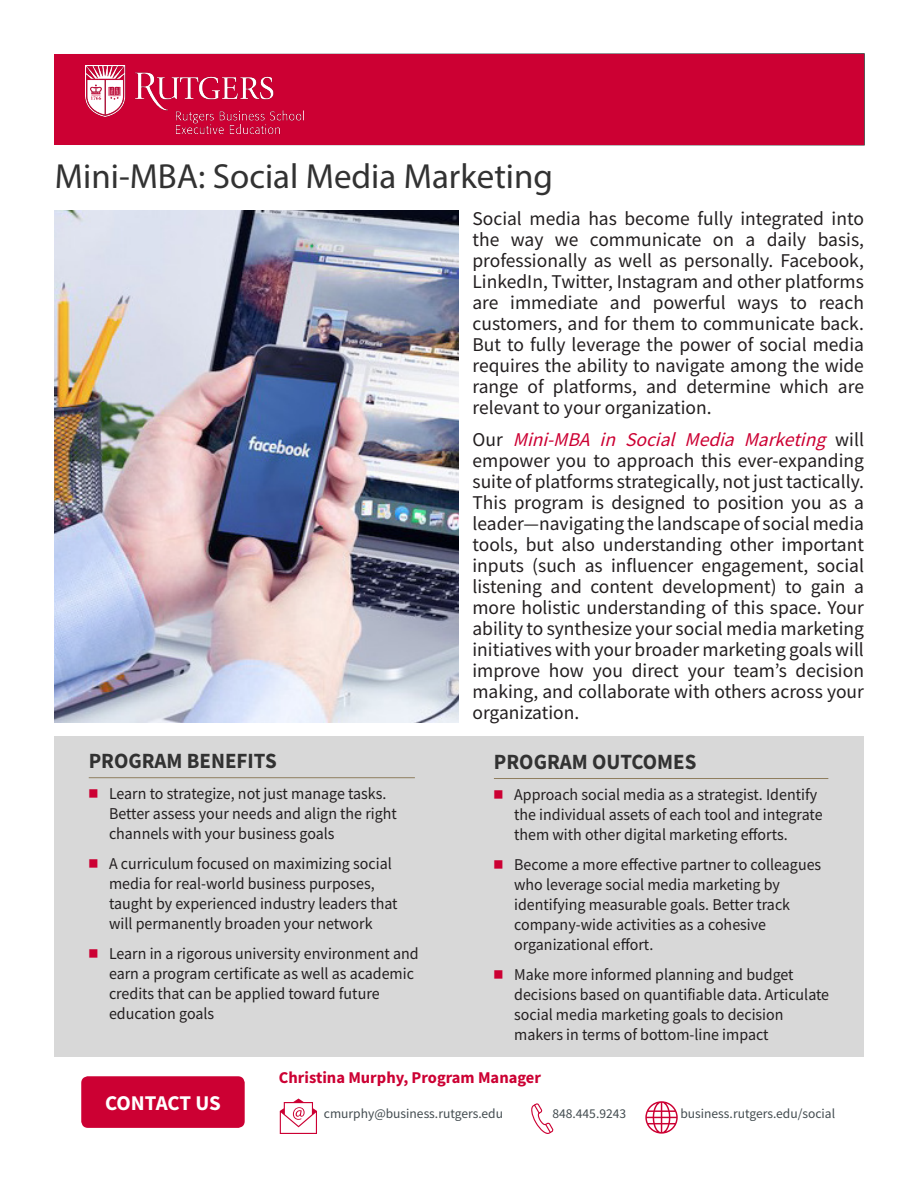
<style>
.page{position:relative;width:918px;height:1188px;background:#fff}
.page>*{position:absolute;margin:0;border:0;box-sizing:border-box;transform-origin:0 0}
.t1{font:34.95px "Myriad Pro";color:#323232}
.Bullets{font:700 21.75px "Source Sans Pro";color:#323232}
.Bullets-2{font:700 21px "Source Sans Pro";letter-spacing:-.01em;color:#fff}
.t2{font:19.5px/21px "Source Sans Pro";color:#231f20;text-align:justify}
.t3{font:16.5px/19.8px "Source Sans Pro";color:#231f20}
.t4{font:700 16.5px "Source Sans Pro";color:#c03}
.t5{font:13.5px "Source Sans Pro";color:#424b4f}
.s1{font-style:italic;color:#c03}
.s2{font-weight:600;font-style:italic;font-size:10.5px;color:#c03}
</style>
<div class="page">
<div style="left:54px;top:736px;width:810px;height:320px;background:#d8d8d8"></div>
<hr style="left:89px;top:777px;width:326px;height:1px;background:#8f7e5e">
<div style="left:53px;top:53px;width:812px;height:92px;background:#c03"></div>
<img style="left:86px;top:66px;width:216px;height:67px">
<div style="left:81px;top:1076px;width:164px;height:52px;background:#c03;border-radius:7px"></div>
<svg style="left:531px;top:1103px;width:23px;height:31px"></svg>
<svg style="left:645px;top:1101px;width:33px;height:33px"></svg>
<svg style="left:280px;top:1099px;width:37px;height:35px"></svg>
<hr style="left:494px;top:778px;width:334px;height:1px;background:#8f7e5e">
<img style="left:54px;top:210px;width:405px;height:512px">
<p class="t1" style="left:55px;top:155px;width:500px">Mini-MBA: Social Media Marketing</p>
<p class="t2" style="left:472px;top:208px;width:393px">Social media has become fully integrated into the way we communicate on a daily basis, professionally as well as personally. Facebook, LinkedIn, Twitter, Instagram and other platforms are immediate and powerful ways to reach customers, and for them to communicate back.<br>But to fully leverage the power of social media requires the ability to navigate among the wide range of platforms, and determine which are relevant to your organization.</p>
<p class="t2" style="left:472px;top:428px;width:393px">O u r <span class="s1">Mini-MBA in Social Media Marketing</span> w i l l empower you to approach this ever-expanding suite of platforms strategically, not just tactically.<br>This program is designed to position you as a leader—navigating the landscape of social media tools, but also understanding other important inputs (such as influencer engagement, social listening and content development) to gain a more holistic understanding of this space. Your ability to synthesize your social media marketing initiatives with your broader marketing goals will improve how you direct your team’s decision making, and collaborate with others across your organization.</p>
<p class="Bullets" style="left:89px;top:746px;width:189px">PROGRAM BENEFITS</p>
<p class="t3" style="left:109px;top:784px;width:289px;text-indent:-20px"><span class="s2">■</span> Learn to strategize, not just manage tasks.<br>Better assess your needs and align the right channels with your business goals</p>
<p class="t3" style="left:109px;top:854px;width:290px;text-indent:-20px"><span class="s2">■</span> A curriculum focused on maximizing social media for real-world business purposes, taught by experienced industry leaders that will permanently broaden your network</p>
<p class="t3" style="left:109px;top:944px;width:311px;text-indent:-20px"><span class="s2">■</span> Learn in a rigorous university environment and earn a program certificate as well as academic credits that can be applied toward future education goals</p>
<p class="Bullets" style="left:494px;top:747px;width:204px">PROGRAM OUTCOMES</p>
<p class="t3" style="left:514px;top:785px;width:310px;text-indent:-20px"><span class="s2">■</span> Approach social media as a strategist. Identify the individual assets of each tool and integrate them with other digital marketing efforts.</p>
<p class="t3" style="left:514px;top:855px;width:309px;text-indent:-20px"><span class="s2">■</span> Become a more effective partner to colleagues who leverage social media marketing by identifying measurable goals. Better track company-wide activities as a cohesive organizational effort.</p>
<p class="t3" style="left:514px;top:965px;width:317px;text-indent:-20px"><span class="s2">■</span> Make more informed planning and budget decisions based on quantifiable data. Articulate social media marketing goals to decision makers in terms of bottom-line impact</p>
<p class="Bullets-2" style="left:105px;top:1089px;width:117px">CONTACT US</p>
<p class="t4" style="left:279px;top:1067px;width:264px">Christina Murphy, Program Manager</p>
<p class="t5" style="left:324px;top:1105px;width:181px">cmurphy@business.rutgers.edu</p>
<p class="t5" style="left:552px;top:1105px;width:75px">848.445.9243</p>
<p class="t5" style="left:680px;top:1105px;width:156px">business.rutgers.edu/social</p>
</div>
